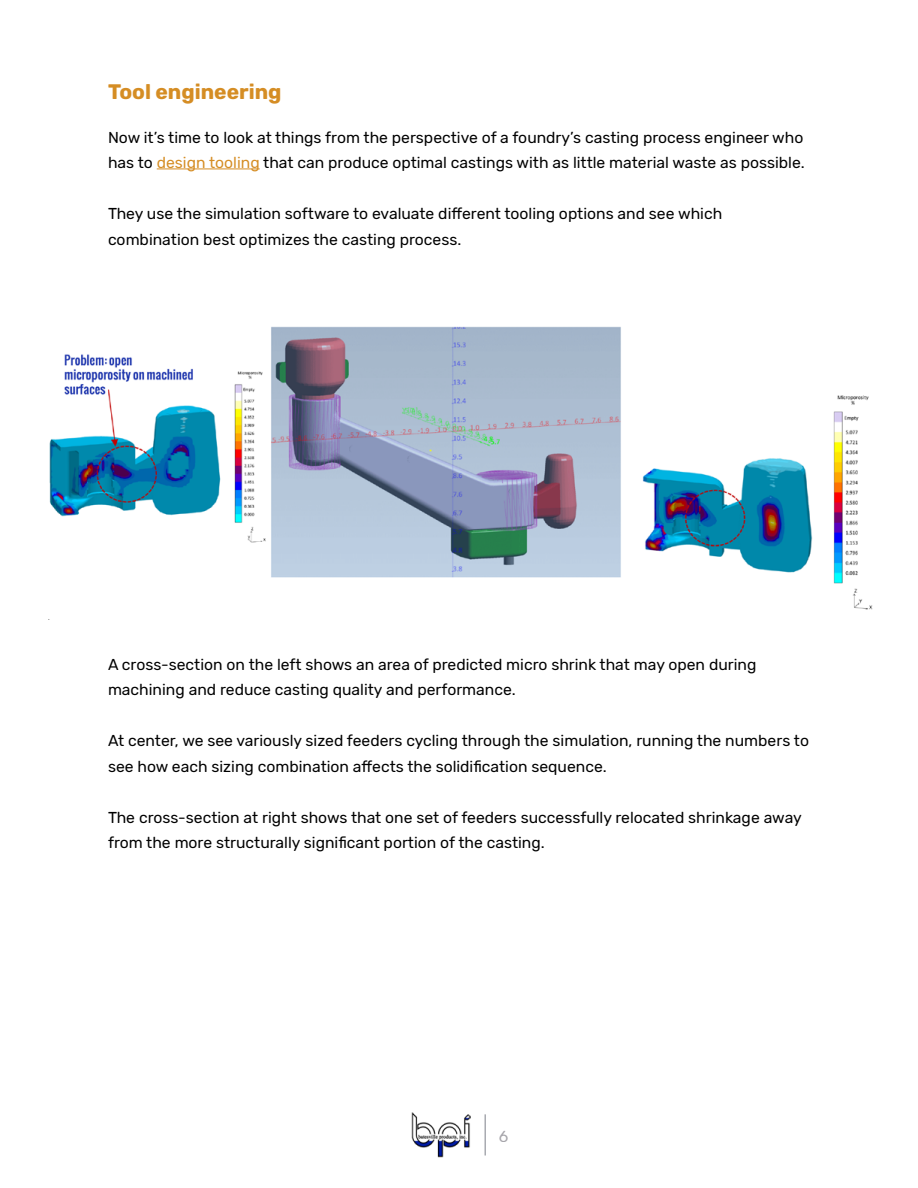
<style>
.page{position:relative;width:918px;height:1188px;background:#fff}
.page>*{position:absolute;margin:0;border:0;box-sizing:border-box;transform-origin:0 0}
.t1{font:700 21px "Rubik";color:#d58d24}
.t2{font:15.9px "Rubik";color:#6c6a73}
.t3{font:15.75px/25.5px "Rubik";color:#000}
.s1{color:#d58d24}
</style>
<div class="page">
<img style="left:411px;top:1113px;width:60px;height:44px">
<hr style="left:485px;top:1114px;width:1px;height:41px;background:#696c77">
<hr style="left:157px;top:169px;width:103px;height:1px;background:#d58d24">
<img style="left:49px;top:326px;width:824px;height:284px">
<h1 class="t1" style="left:108px;top:80px;width:175px">Tool engineering</h1>
<p class="t3" style="left:108px;top:125px;width:698px">Now it’s time to look at things from the perspective of a foundry’s casting process engineer who has to <span class="s1">design tooling</span> that can produce optimal castings with as little material waste as possible.</p>
<p class="t3" style="left:108px;top:201px;width:616px">They use the simulation software to evaluate different tooling options and see which combination best optimizes the casting process.</p>
<p class="t3" style="left:108px;top:652px;width:650px">A cross-section on the left shows an area of predicted micro shrink that may open during machining and reduce casting quality and performance.</p>
<p class="t3" style="left:108px;top:728px;width:703px">At center, we see variously sized feeders cycling through the simulation, running the numbers to see how each sizing combination affects the solidification sequence.</p>
<p class="t3" style="left:108px;top:805px;width:695px">The cross-section at right shows that one set of feeders successfully relocated shrinkage away from the more structurally significant portion of the casting.</p>
<p class="t2" style="left:498px;top:1127px;width:11px">6</p>
</div>
